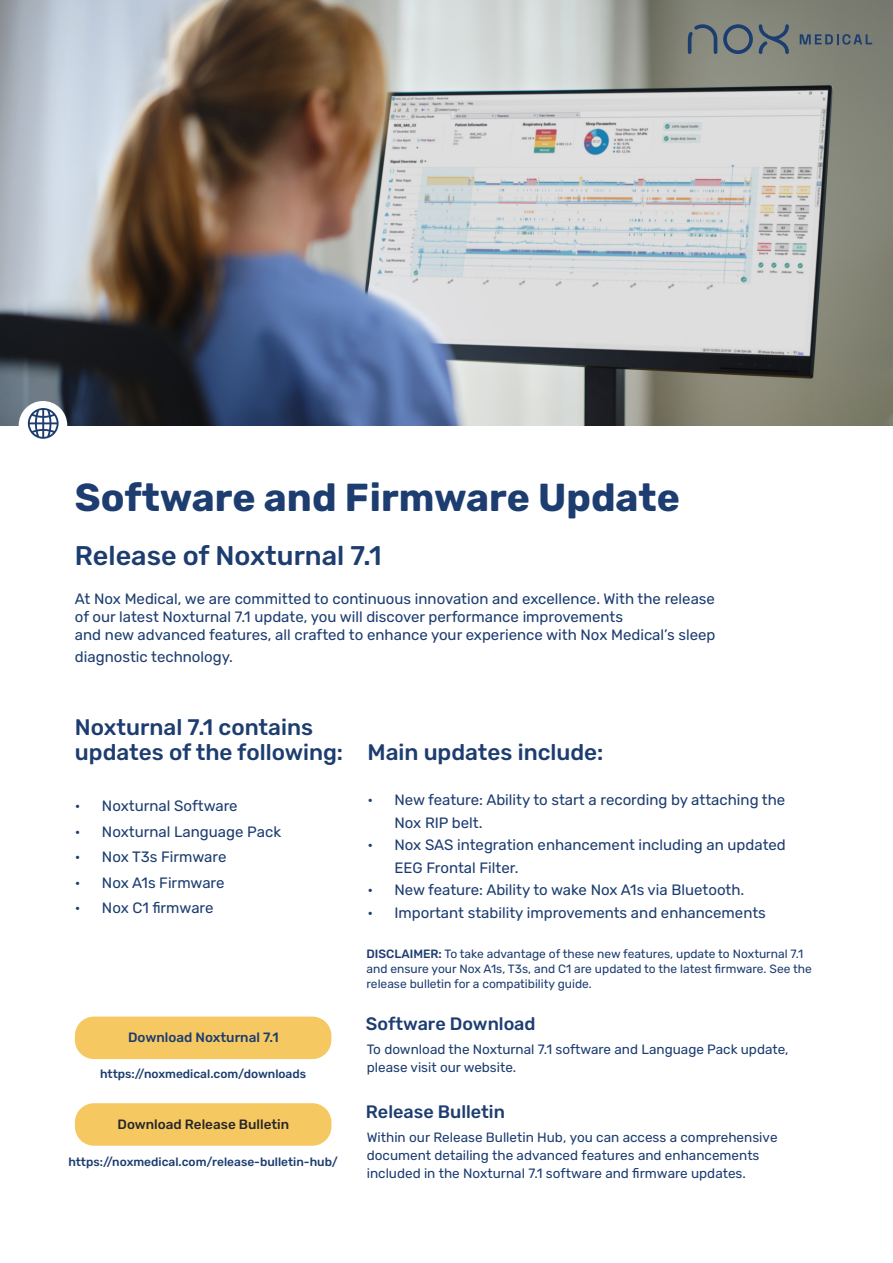
<style>
.page{position:relative;width:893px;height:1263px;background:#fff}
.page>*{position:absolute;margin:0;border:0;box-sizing:border-box;transform-origin:0 0}
.t1{font:700 39px "Rubik";color:#1d3d70}
.t2{font:500 27px "Rubik";color:#1d3d70}
.t3{font:500 22.5px/25.5px "Rubik";color:#1d3d70}
.t4{font:500 18px "Rubik";color:#1d3d70}
.t5{font:15px/18px "Rubik";color:#1d3d70}
.t6{font:13.5px/18px "Rubik";color:#1d3d70}
.t7{font:500 13.5px "Rubik";color:#282829}
.t8{font:500 13.5px "Rubik";color:#1c3d70}
.t9{font:12px/15px "Rubik";color:#1d3d70}
.t10{font:500 12px "Rubik";color:#1c3d70}
.s1{font-weight:500}
</style>
<div class="page">
<img style="left:0;top:0;width:893px;height:426px">
<svg style="left:723px;top:24px;width:30px;height:30px"></svg>
<svg style="left:759px;top:24px;width:30px;height:30px"></svg>
<svg style="left:688px;top:24px;width:29px;height:30px"></svg>
<svg style="left:800px;top:34px;width:72px;height:11px"></svg>
<div style="left:75px;top:1016px;width:256px;height:43px;background:#f6c861;border-radius:19px"></div>
<div style="left:75px;top:1103px;width:256px;height:43px;background:#f6c861;border-radius:19px"></div>
<div style="left:19px;top:401px;width:48px;height:48px;background:#fff;border-radius:50%"></div>
<svg style="left:28px;top:408px;width:31px;height:31px"></svg>
<h1 class="t1" style="left:75px;top:475px;width:606px">Software and Firmware Update</h1>
<h2 class="t2" style="left:75px;top:540px;width:308px">Release of Noxturnal 7.1</h2>
<p class="t5" style="left:75px;top:591px;width:642px">At Nox Medical, we are committed to continuous innovation and excellence. With the release of our latest Noxturnal 7.1 update, you will discover performance improvements<br>and new advanced features, all crafted to enhance your experience with Nox Medical’s sleep</p>
<p class="t5" style="left:75px;top:648px;width:160px">diagnostic technology.</p>
<h3 class="t3" style="left:75px;top:715px;width:270px">Noxturnal 7.1 contains updates of the following:</h3>
<p class="t5" style="left:75px;top:797px;width:164px">• Noxturnal Software</p>
<p class="t5" style="left:75px;top:823px;width:208px">• Noxturnal Language Pack</p>
<p class="t5" style="left:75px;top:848px;width:153px">• Nox T3s Firmware</p>
<p class="t5" style="left:75px;top:874px;width:151px">• Nox A1s Firmware</p>
<p class="t5" style="left:75px;top:899px;width:140px">• Nox C1 firmware</p>
<p class="t8" style="left:128px;top:1030px;width:152px">Download Noxturnal 7.1</p>
<p class="t10" style="left:100px;top:1067px;width:208px">https://noxmedical.com/downloads</p>
<p class="t7" style="left:118px;top:1116px;width:173px">Download Release Bulletin</p>
<p class="t10" style="left:68px;top:1155px;width:271px">https://noxmedical.com/release-bulletin-hub/</p>
<h3 class="t3" style="left:367px;top:740px;width:238px">Main updates include:</h3>
<p class="t5" style="left:394px;top:789px;width:392px;line-height:22.5px;text-indent:-27px">• New feature: Ability to start a recording by attaching the<br>Nox RIP belt.</p>
<p class="t5" style="left:394px;top:834px;width:393px;line-height:22.5px;text-indent:-27px">• Nox SAS integration enhancement including an updated<br>EEG Frontal Filter.</p>
<p class="t5" style="left:367px;top:881px;width:378px">• New feature: Ability to wake Nox A1s via Bluetooth.</p>
<p class="t5" style="left:367px;top:904px;width:400px">• Important stability improvements and enhancements</p>
<p class="t9" style="left:367px;top:946px;width:447px"><span class="s1">DISCLAIMER:</span> To take advantage of these new features, update to Noxturnal 7.1 and ensure your Nox A1s, T3s, and C1 are updated to the latest firmware. See the release bulletin for a compatibility guide.</p>
<p class="t4" style="left:366px;top:1014px;width:171px">Software Download</p>
<p class="t6" style="left:367px;top:1040px;width:423px">To download the Noxturnal 7.1 software and Language Pack update, please visit our website.</p>
<p class="t4" style="left:366px;top:1102px;width:141px">Release Bulletin</p>
<p class="t6" style="left:367px;top:1128px;width:412px">Within our Release Bulletin Hub, you can access a comprehensive document detailing the advanced features and enhancements included in the Noxturnal 7.1 software and firmware updates.</p>
</div>
